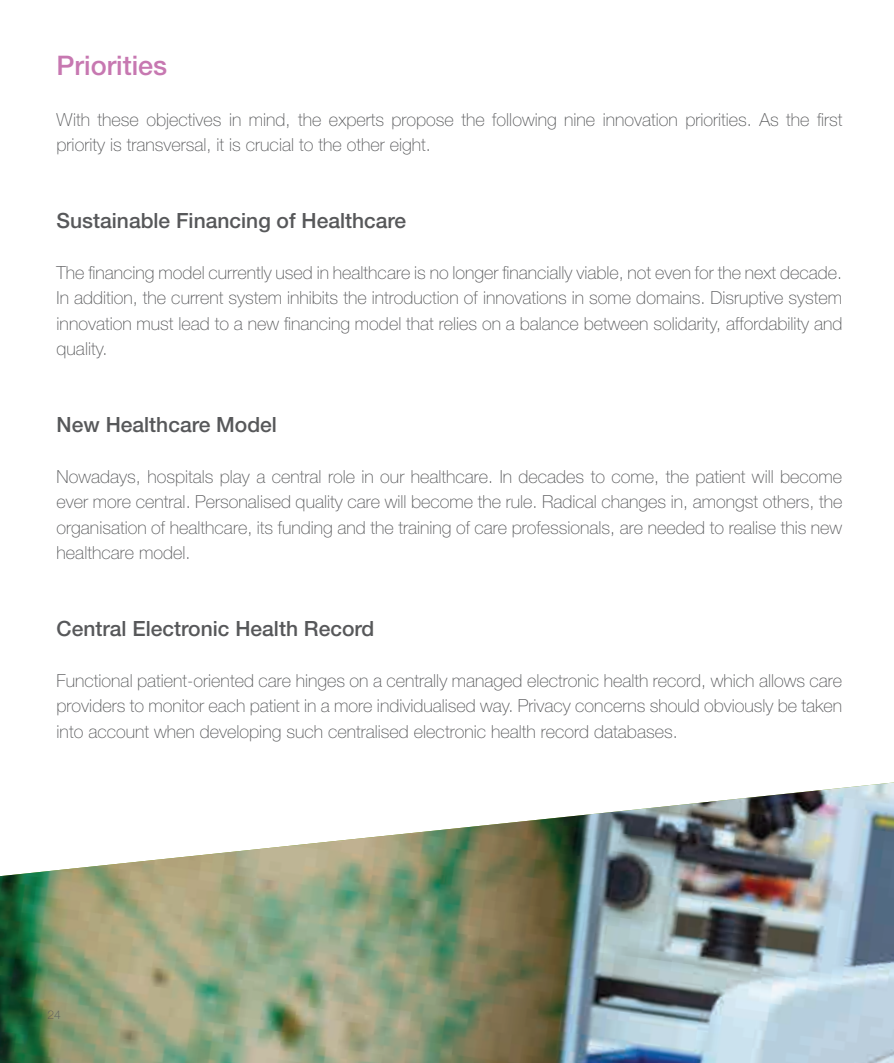
<style>
.page{position:relative;width:894px;height:1063px;background:#fff}
.page>*{position:absolute;margin:0;border:0;box-sizing:border-box;transform-origin:0 0}
.t1{font:500 27px "Helvetica Neue LT Std";color:#c778b1}
.t2{font:500 21px "Helvetica Neue LT Std";color:#57585a}
.t3{font:100 18px/25.5px "Helvetica Neue LT Std";color:#57585a;text-align:justify}
.t4{font:100 12px "Helvetica Neue LT Std";color:#57585a}
</style>
<div class="page">
<img style="left:0;top:782px;width:893px;height:281px">
<h1 class="t1" style="left:57px;top:49px;width:112px">Priorities</h1>
<p class="t3" style="left:57px;top:106px;width:786px">With these objectives in mind, the experts propose the following nine innovation priorities. As the first priority is transversal, it is crucial to the other eight.</p>
<p class="t2" style="left:57px;top:208px;width:351px">Sustainable Financing of Healthcare</p>
<p class="t3" style="left:57px;top:259px;width:787px">The financing model currently used in healthcare is no longer financially viable, not even for the next decade.<br>In addition, the current system inhibits the introduction of innovations in some domains. Disruptive system innovation must lead to a new financing model that relies on a balance between solidarity, affordability and quality.</p>
<p class="t2" style="left:57px;top:412px;width:222px">New Healthcare Model</p>
<p class="t3" style="left:57px;top:463px;width:787px">Nowadays, hospitals play a central role in our healthcare. In decades to come, the patient will become ever more central. Personalised quality care will become the rule. Radical changes in, amongst others, the organisation of healthcare, its funding and the training of care professionals, are needed to realise this new healthcare model.</p>
<p class="t2" style="left:57px;top:616px;width:319px">Central Electronic Health Record</p>
<p class="t3" style="left:57px;top:667px;width:786px">Functional patient-oriented care hinges on a centrally managed electronic health record, which allows care providers to monitor each patient in a more individualised way. Privacy concerns should obviously be taken into account when developing such centralised electronic health record databases.</p>
<p class="t4" style="left:48px;top:1008px;width:15px">24</p>
</div>
